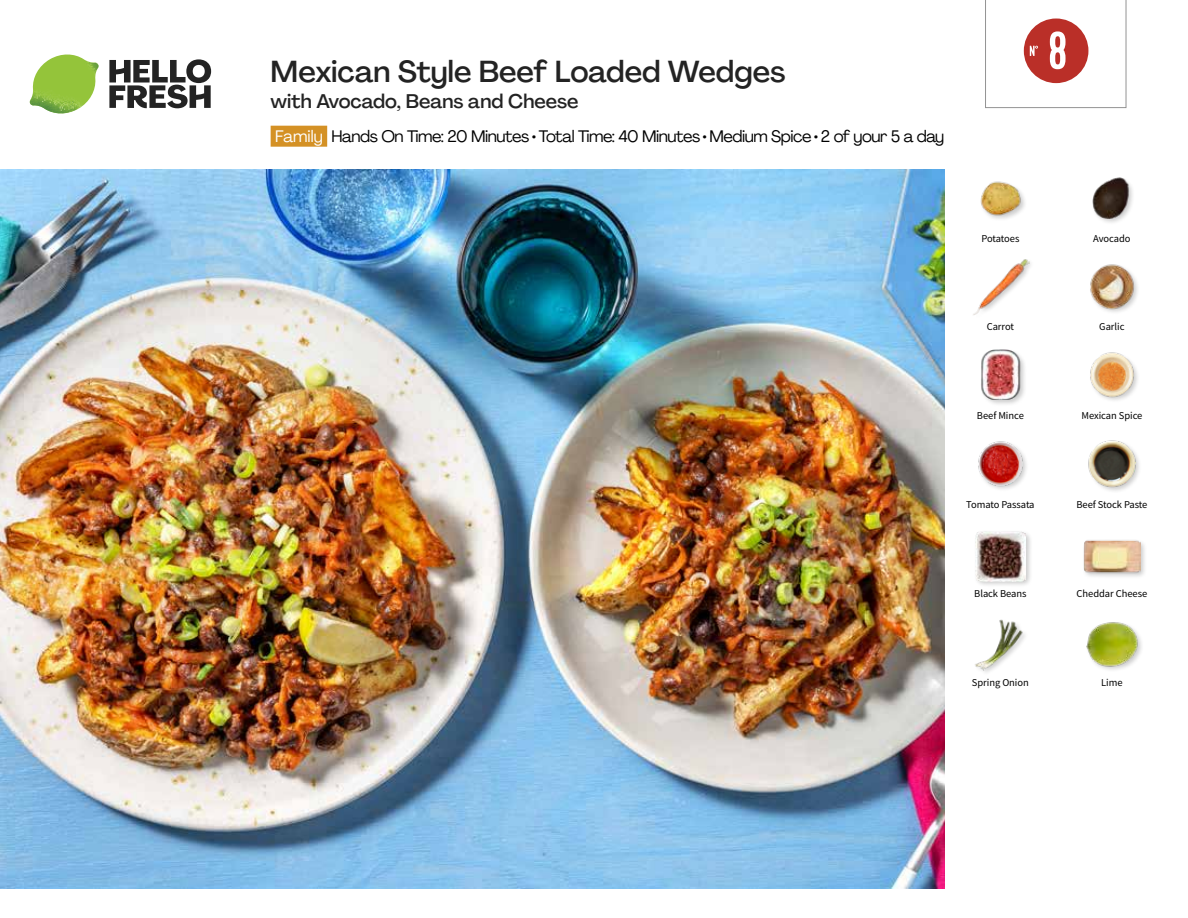
<style>
.page{position:relative;width:1188px;height:918px;background:#fff}
.page>*{position:absolute;margin:0;border:0;box-sizing:border-box;transform-origin:0 0}
.t1{font:54px "Kapra";color:#fff}
.t2{font:500 30px "Agrandir";letter-spacing:-.005em;color:#232323}
.t3{font:500 19.5px "Agrandir";color:#232323}
.t4{font:16.5px "Agrandir";letter-spacing:-.03em;color:#000}
.t5{font:10.5px "Source Sans Pro";letter-spacing:-.005em;color:#000}
.s1{color:#fff}
</style>
<div class="page">
<svg style="left:109px;top:59px;width:102px;height:49px"></svg>
<img style="left:30px;top:55px;width:69px;height:59px">
<div style="left:271px;top:126px;width:56px;height:21px;background:#d49125"></div>
<img style="left:0;top:170px;width:945px;height:718px">
<div style="left:974px;top:530px;width:59px;height:58px;background:#000;opacity:.2"></div>
<img style="left:975px;top:531px;width:51px;height:50px">
<img style="left:975px;top:619px;width:50px;height:54px">
<img style="left:1086px;top:622px;width:55px;height:48px">
<div style="left:1083px;top:539px;width:64px;height:41px;background:#000;opacity:.2"></div>
<img style="left:1083px;top:539px;width:58px;height:41px">
<div style="left:980px;top:348px;width:47px;height:59px;background:#000;opacity:.2"></div>
<img style="left:980px;top:349px;width:46px;height:51px">
<img style="left:978px;top:441px;width:49px;height:48px">
<img style="left:1088px;top:440px;width:51px;height:51px">
<img style="left:1090px;top:352px;width:48px;height:49px">
<img style="left:980px;top:181px;width:45px;height:38px">
<img style="left:973px;top:259px;width:56px;height:56px">
<img style="left:1090px;top:264px;width:48px;height:48px">
<div style="left:1091px;top:176px;width:45px;height:49px;background:#000;opacity:.2"></div>
<img style="left:1091px;top:176px;width:43px;height:43px">
<svg style="left:985px;top:0;width:141px;height:109px"></svg>
<h2 class="t2" style="left:271px;top:53px;width:517px">Mexican Style Beef Loaded Wedges</h2>
<h3 class="t3" style="left:271px;top:89px;width:309px">with Avocado, Beans and Cheese</h3>
<h3 class="t4" style="left:275px;top:126px;width:671px"><span class="s1">Family</span> Hands On Time: 20 Minutes • Total Time: 40 Minutes • Medium Spice • 2 of your 5 a day</h3>
<h1 class="t1" style="left:1048px;top:19px;width:20px">8</h1>
<p class="t5" style="left:981px;top:231px;width:40px">Potatoes</p>
<p class="t5" style="left:1093px;top:231px;width:39px">Avocado</p>
<p class="t5" style="left:987px;top:320px;width:29px">Carrot</p>
<p class="t5" style="left:1099px;top:320px;width:27px">Garlic</p>
<p class="t5" style="left:977px;top:409px;width:48px">Beef Mince</p>
<p class="t5" style="left:1081px;top:409px;width:62px">Mexican Spice</p>
<p class="t5" style="left:966px;top:498px;width:70px">Tomato Passata</p>
<p class="t5" style="left:1076px;top:498px;width:73px">Beef Stock Paste</p>
<p class="t5" style="left:974px;top:587px;width:54px">Black Beans</p>
<p class="t5" style="left:1077px;top:587px;width:72px">Cheddar Cheese</p>
<p class="t5" style="left:972px;top:675px;width:58px">Spring Onion</p>
<p class="t5" style="left:1101px;top:675px;width:23px">Lime</p>
</div>
